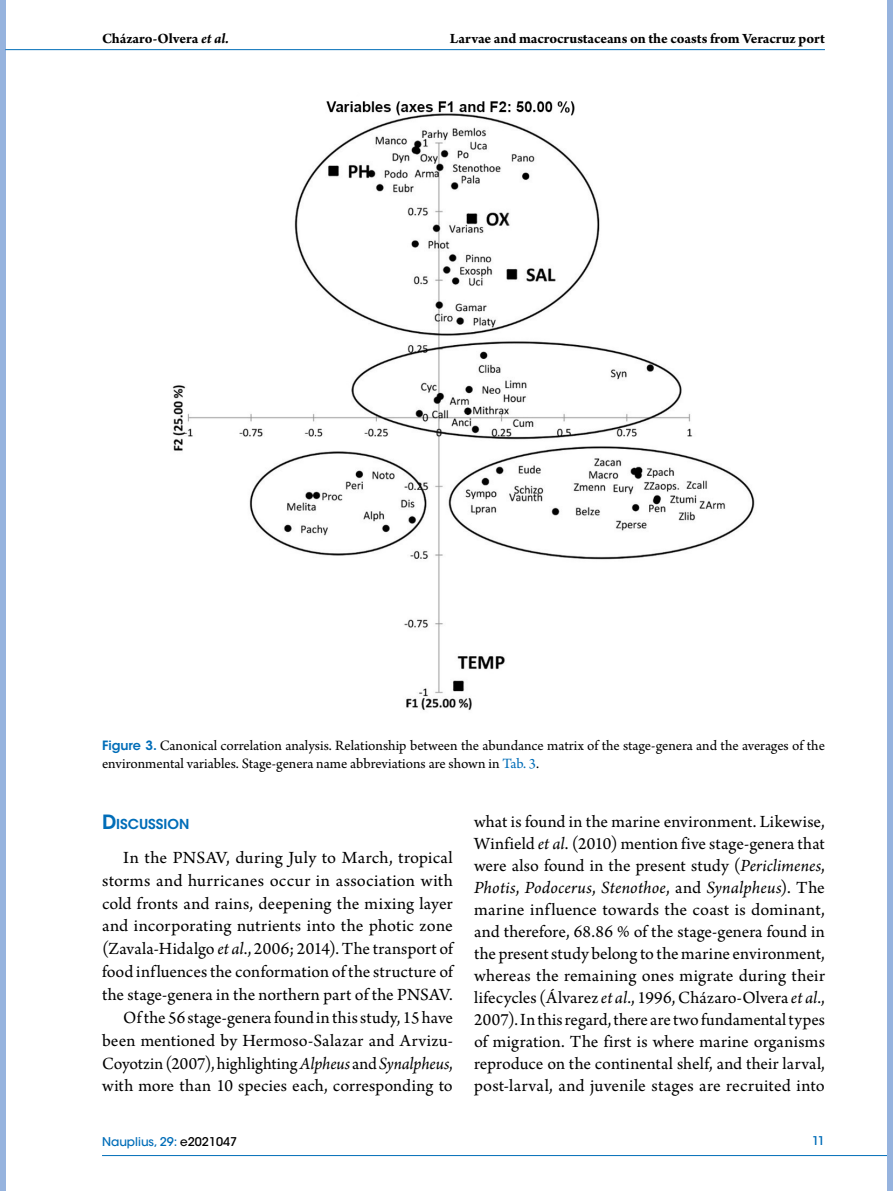
<style>
.page{position:relative;width:893px;height:1191px;background:#fff}
.page>*{position:absolute;margin:0;border:0;box-sizing:border-box;transform-origin:0 0}
.t1{font:18px/21.9px "Arno Pro";letter-spacing:.01em;color:#000;text-align:right}
.t2{font:15px/18px "Arno Pro";letter-spacing:-.005em;color:#000}
.t3{font:700 15px "Arno Pro";letter-spacing:-.005em;color:#000}
.t4{font:600 13.65px "ITC Avant Garde Std";color:#006db8}
.t5{font:500 12px "ITC Avant Garde Std";color:#006db8}
.s1{font-style:italic}
.s2{font-family:"ITC Avant Garde Std";font-weight:600;font-size:12.75px;color:#006db8}
.s3{color:#006db8}
.s4{font-size:19.5px}
.s5{color:#000}
</style>
<div class="page">
<div style="left:0;top:0;width:5px;height:1191px;background:#96b3de"></div>
<hr style="left:102px;top:1155px;width:791px;height:1px;background:#006db8">
<hr style="left:5px;top:49px;width:820px;height:1px;background:#006db8">
<div style="left:888px;top:0;width:5px;height:1191px;background:#96b3de"></div>
<img style="left:172px;top:101px;width:583px;height:609px">
<p class="t3" style="left:102px;top:30px;width:128px">Cházaro-Olvera <span class="s1">et al.</span></p>
<p class="t3" style="left:450px;top:30px;width:376px">Larvae and macrocrustaceans on the coasts from Veracruz port</p>
<p class="t2" style="left:102px;top:737px;width:724px"><span class="s2">Figure 3.</span> Canonical correlation analysis. Relationship between the abundance matrix of the stage-genera and the averages of the environmental variables. Stage-genera name abbreviations are shown in <span class="s3">Tab. 3</span>.</p>
<p class="t4" style="left:102px;top:815px;width:89px"><span class="s4">D</span>ISCUSSION</p>
<p class="t1" style="left:102px;top:847px;width:352px;line-height:22.8px">In the PNSAV, during July to March, tropical storms and hurricanes occur in association with cold fronts and rains, deepening the mixing layer and incorporating nutrients into the photic zone (Zavala-Hidalgo <span class="s1">et al</span>., 2006; 2014). The transport of food influences the conformation of the structure of the stage-genera in the northern part of the PNSAV.<br>Of the 56 stage-genera found in this study, 15 have been mentioned by Hermoso-Salazar and Arvizu-Coyotzin (2007), highlighting <span class="s1">Alpheus</span> and <span class="s1">Synalpheus</span>, with more than 10 species each, corresponding to</p>
<p class="t5" style="left:102px;top:1134px;width:137px">Nauplius, 29: <span class="s5">e2021047</span></p>
<p class="t1" style="left:474px;top:811px;width:352px;text-align:justify">what is found in the marine environment. Likewise, Winfield <span class="s1">et al</span>. (2010) mention five stage-genera that were also found in the present study (<span class="s1">Periclimenes</span>, <span class="s1">Photis</span>, <span class="s1">Podocerus</span>, <span class="s1">Stenothoe</span>, and <span class="s1">Synalpheus</span>). The marine influence towards the coast is dominant, and therefore, 68.86 % of the stage-genera found in the present study belong to the marine environment, whereas the remaining ones migrate during their lifecycles (Álvarez <span class="s1">et al</span>., 1996, Cházaro-Olvera <span class="s1">et al</span>., 2007). In this regard, there are two fundamental types of migration. The first is where marine organisms reproduce on the continental shelf, and their larval, post-larval, and juvenile stages are recruited into</p>
<p class="t5" style="left:812px;top:1132px;width:14px">11</p>
</div>
